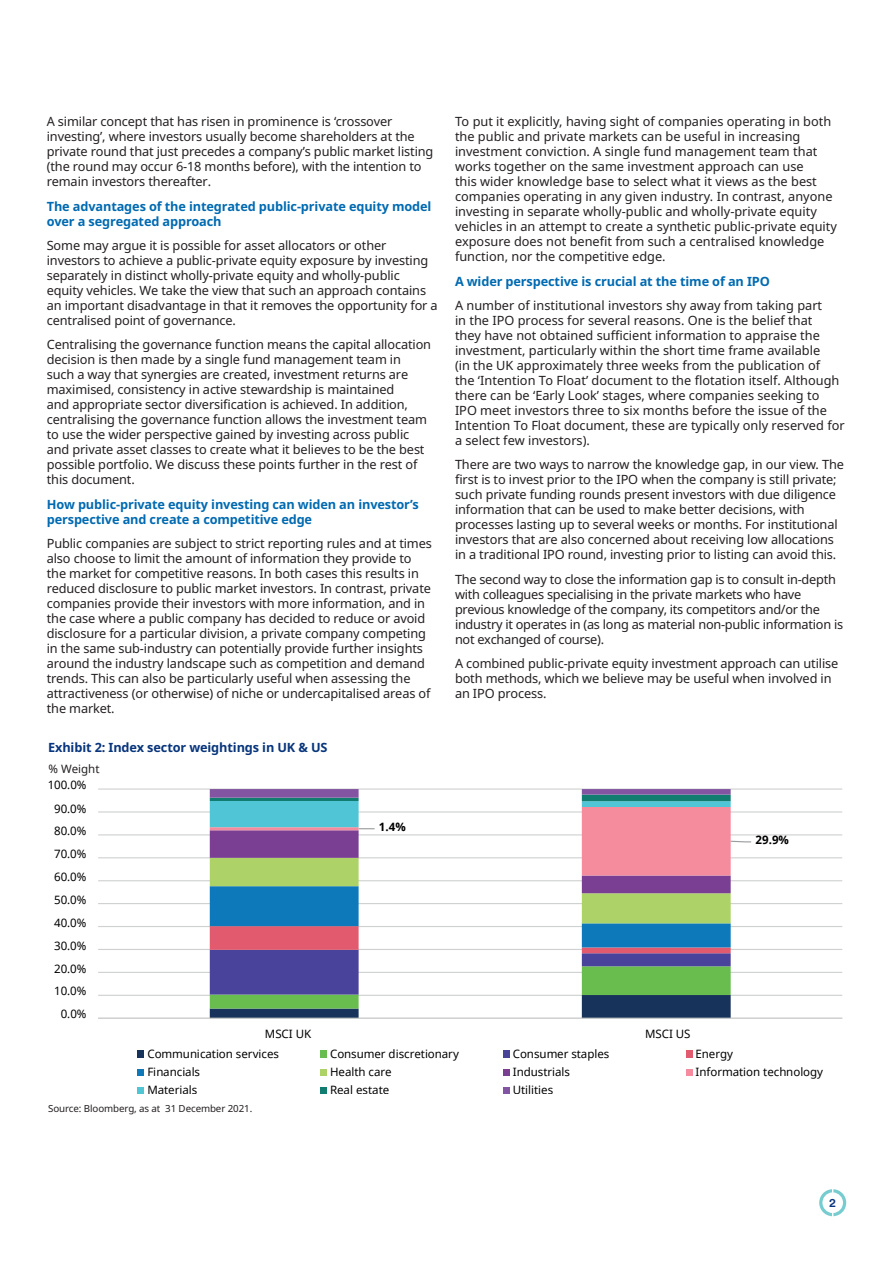
<style>
.page{position:relative;width:893px;height:1263px;background:#fff}
.page>*{position:absolute;margin:0;border:0;box-sizing:border-box;transform-origin:0 0}
._8_5_10_Sub_Head_Bod{font:12.75px/15px "Noto Sans";letter-spacing:-.01em;color:#231f20}
._8_5_10_Sub_Head_Bod-2{font:700 12.75px/15px "Noto Sans";letter-spacing:-.01em;color:#006ab1}
._8_5_10_Sub_Head_Bod-3{font:700 12.75px "Noto Sans";letter-spacing:-.01em;color:#08357c}
.t1{font:11.55px "Noto Sans";color:#000001}
.t2{font:700 11.55px "Noto Sans";color:#000001}
.t3{font:11.55px "Noto Sans";color:#231f20}
.t4{font:700 11.25px "Schroders Circular";color:#08357c}
._9_5_11_Body_Text_Bl{font:9.75px "Noto Sans";letter-spacing:-.01em;color:#231f20}
</style>
<div class="page">
<div style="left:138px;top:1051px;width:6px;height:7px;background:#17325b"></div>
<div style="left:320px;top:1051px;width:7px;height:7px;background:#68bd4e"></div>
<div style="left:503px;top:1051px;width:7px;height:7px;background:#49439c"></div>
<div style="left:686px;top:1051px;width:7px;height:7px;background:#e25a6e"></div>
<div style="left:138px;top:1069px;width:6px;height:7px;background:#0d79bb"></div>
<div style="left:320px;top:1069px;width:7px;height:7px;background:#add368"></div>
<div style="left:503px;top:1069px;width:7px;height:7px;background:#7a3f92"></div>
<div style="left:686px;top:1069px;width:7px;height:7px;background:#f48c9d"></div>
<div style="left:138px;top:1087px;width:6px;height:7px;background:#50c5d6"></div>
<div style="left:320px;top:1087px;width:7px;height:7px;background:#117c70"></div>
<div style="left:503px;top:1087px;width:7px;height:7px;background:#8354a2"></div>
<hr style="left:98px;top:788px;width:744px;height:2px;background:#cfd1d0">
<hr style="left:98px;top:811px;width:744px;height:1px;background:#cfd1d0">
<hr style="left:98px;top:834px;width:744px;height:1px;background:#cfd1d0">
<hr style="left:98px;top:857px;width:744px;height:1px;background:#cfd1d0">
<hr style="left:98px;top:880px;width:744px;height:1px;background:#cfd1d0">
<hr style="left:98px;top:903px;width:744px;height:1px;background:#cfd1d0">
<hr style="left:98px;top:926px;width:744px;height:1px;background:#cfd1d0">
<hr style="left:98px;top:949px;width:744px;height:1px;background:#cfd1d0">
<hr style="left:98px;top:972px;width:744px;height:1px;background:#cfd1d0">
<hr style="left:98px;top:995px;width:744px;height:1px;background:#cfd1d0">
<hr style="left:98px;top:1018px;width:744px;height:1px;background:#cfd1d0">
<svg style="left:210px;top:789px;width:542px;height:229px"></svg>
<svg style="left:819px;top:1189px;width:27px;height:27px"></svg>
<p class="_8_5_10_Sub_Head_Bod" style="left:47px;top:114px;width:388px">A similar concept that has risen in prominence is ‘crossover investing’, where investors usually become shareholders at the private round that just precedes a company’s public market listing (the round may occur 6-18 months before), with the intention to remain investors thereafter.</p>
<p class="_8_5_10_Sub_Head_Bod-2" style="left:47px;top:198px;width:386px">The advantages of the integrated public-private equity model over a segregated approach</p>
<p class="_8_5_10_Sub_Head_Bod" style="left:47px;top:238px;width:392px">Some may argue it is possible for asset allocators or other investors to achieve a public-private equity exposure by investing separately in distinct wholly-private equity and wholly-public equity vehicles. We take the view that such an approach contains an important disadvantage in that it removes the opportunity for a centralised point of governance.</p>
<p class="_8_5_10_Sub_Head_Bod" style="left:47px;top:337px;width:386px">Centralising the governance function means the capital allocation decision is then made by a single fund management team in such a way that synergies are created, investment returns are maximised, consistency in active stewardship is maintained<br>and appropriate sector diversification is achieved. In addition, centralising the governance function allows the investment team to use the wider perspective gained by investing across public and private asset classes to create what it believes to be the best possible portfolio. We discuss these points further in the rest of this document.</p>
<p class="_8_5_10_Sub_Head_Bod-2" style="left:47px;top:496px;width:374px">How public-private equity investing can widen an investor’s perspective and create a competitive edge</p>
<p class="_8_5_10_Sub_Head_Bod" style="left:47px;top:536px;width:387px">Public companies are subject to strict reporting rules and at times also choose to limit the amount of information they provide to the market for competitive reasons. In both cases this results in reduced disclosure to public market investors. In contrast, private companies provide their investors with more information, and in the case where a public company has decided to reduce or avoid disclosure for a particular division, a private company competing in the same sub-industry can potentially provide further insights around the industry landscape such as competition and demand trends. This can also be particularly useful when assessing the attractiveness (or otherwise) of niche or undercapitalised areas of the market.</p>
<p class="_8_5_10_Sub_Head_Bod-3" style="left:48px;top:738px;width:281px">Exhibit 2: Index sector weightings in UK &amp; US</p>
<p class="t3" style="left:49px;top:760px;width:52px">% Weight</p>
<p class="t1" style="left:48px;top:777px;width:40px">100.0%</p>
<p class="t1" style="left:54px;top:800px;width:34px">90.0%</p>
<p class="t1" style="left:54px;top:823px;width:34px">80.0%</p>
<p class="t1" style="left:54px;top:846px;width:34px">70.0%</p>
<p class="t1" style="left:54px;top:869px;width:34px">60.0%</p>
<p class="t1" style="left:54px;top:892px;width:34px">50.0%</p>
<p class="t1" style="left:54px;top:915px;width:34px">40.0%</p>
<p class="t1" style="left:54px;top:937px;width:34px">30.0%</p>
<p class="t1" style="left:54px;top:960px;width:34px">20.0%</p>
<p class="t1" style="left:54px;top:983px;width:34px">10.0%</p>
<p class="t1" style="left:61px;top:1006px;width:27px">0.0%</p>
<p class="t2" style="left:379px;top:819px;width:28px">1.4%</p>
<p class="_8_5_10_Sub_Head_Bod" style="left:455px;top:114px;width:384px">To put it explicitly, having sight of companies operating in both the public and private markets can be useful in increasing investment conviction. A single fund management team that works together on the same investment approach can use<br>this wider knowledge base to select what it views as the best companies operating in any given industry. In contrast, anyone investing in separate wholly-public and wholly-private equity vehicles in an attempt to create a synthetic public-private equity exposure does not benefit from such a centralised knowledge function, nor the competitive edge.</p>
<p class="_8_5_10_Sub_Head_Bod-2" style="left:455px;top:273px;width:316px">A wider perspective is crucial at the time of an IPO</p>
<p class="_8_5_10_Sub_Head_Bod" style="left:455px;top:298px;width:391px">A number of institutional investors shy away from taking part<br>in the IPO process for several reasons. One is the belief that<br>they have not obtained sufficient information to appraise the investment, particularly within the short time frame available<br>(in the UK approximately three weeks from the publication of<br>the ‘Intention To Float’ document to the flotation itself. Although there can be ‘Early Look’ stages, where companies seeking to<br>IPO meet investors three to six months before the issue of the Intention To Float document, these are typically only reserved for a select few investors).</p>
<p class="_8_5_10_Sub_Head_Bod" style="left:455px;top:457px;width:391px">There are two ways to narrow the knowledge gap, in our view. The first is to invest prior to the IPO when the company is still private; such private funding rounds present investors with due diligence information that can be used to make better decisions, with processes lasting up to several weeks or months. For institutional investors that are also concerned about receiving low allocations in a traditional IPO round, investing prior to listing can avoid this.</p>
<p class="_8_5_10_Sub_Head_Bod" style="left:455px;top:571px;width:390px">The second way to close the information gap is to consult in-depth with colleagues specialising in the private markets who have previous knowledge of the company, its competitors and/or the industry it operates in (as long as material non-public information is not exchanged of course).</p>
<p class="_8_5_10_Sub_Head_Bod" style="left:455px;top:656px;width:385px">A combined public-private equity investment approach can utilise both methods, which we believe may be useful when involved in an IPO process.</p>
<p class="t2" style="left:755px;top:832px;width:35px">29.9%</p>
<p class="t1" style="left:265px;top:1026px;width:48px">MSCI UK</p>
<p class="t1" style="left:645px;top:1026px;width:47px">MSCI US</p>
<p class="t1" style="left:147px;top:1046px;width:133px">Communication services</p>
<p class="t1" style="left:330px;top:1046px;width:130px">Consumer discretionary</p>
<p class="t1" style="left:513px;top:1046px;width:98px">Consumer staples</p>
<p class="t1" style="left:695px;top:1046px;width:39px">Energy</p>
<p class="t1" style="left:147px;top:1064px;width:54px">Financials</p>
<p class="t1" style="left:330px;top:1064px;width:63px">Health care</p>
<p class="t1" style="left:513px;top:1064px;width:59px">Industrials</p>
<p class="t1" style="left:695px;top:1064px;width:129px">Information technology</p>
<p class="t1" style="left:147px;top:1082px;width:51px">Materials</p>
<p class="t1" style="left:330px;top:1082px;width:61px">Real estate</p>
<p class="t1" style="left:513px;top:1082px;width:42px">Utilities</p>
<p class="_9_5_11_Body_Text_Bl" style="left:48px;top:1102px;width:206px">Source: Bloomberg, as at 31 December 2021.</p>
<p class="t4" style="left:829px;top:1195px;width:8px">2</p>
</div>
